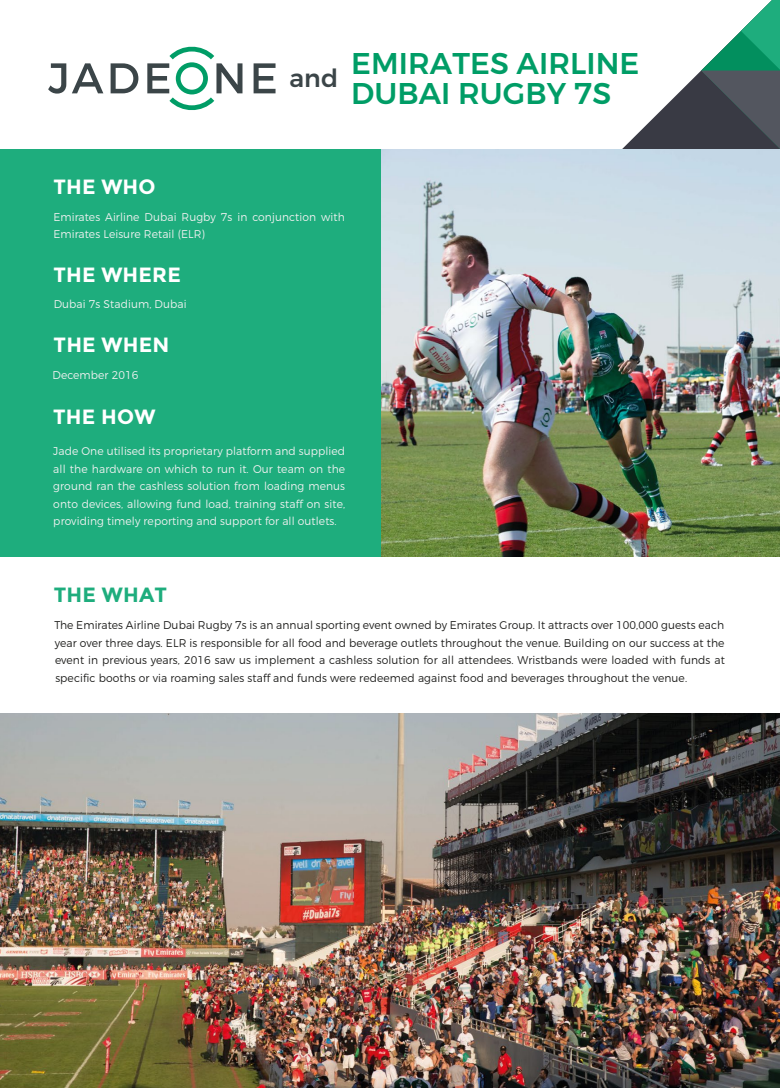
<style>
.page{position:relative;width:780px;height:1088px;background:#fff}
.page>*{position:absolute;margin:0;border:0;box-sizing:border-box;transform-origin:0 0}
.t1{font:500 30px/30px "Montserrat";letter-spacing:.005em;color:#009d66}
.t2{font:500 25px "Montserrat";color:#3b4548}
.t3{font:700 20.62px "Montserrat";letter-spacing:.01em;color:#fff}
.t4{font:700 20.62px "Montserrat";letter-spacing:.01em;color:#1ead7d}
.t5{font:300 11.25px/17.5px "Montserrat";letter-spacing:.01em;color:#1d1d1b;text-align:justify;scale:.95 1}
.t6{font:300 11.25px/17.5px "Montserrat";letter-spacing:.01em;color:#f1f1f1;scale:.95 1}
</style>
<div class="page">
<svg style="left:48px;top:63px;width:18px;height:31px"></svg>
<svg style="left:72px;top:63px;width:31px;height:30px"></svg>
<svg style="left:111px;top:63px;width:27px;height:30px"></svg>
<svg style="left:147px;top:46px;width:95px;height:64px"></svg>
<svg style="left:253px;top:63px;width:22px;height:30px"></svg>
<svg style="left:622px;top:0;width:158px;height:149px"></svg>
<div style="left:0;top:149px;width:780px;height:558px;background:#1ead7d"></div>
<div style="left:0;top:557px;width:780px;height:156px;background:#fff"></div>
<img style="left:381px;top:149px;width:399px;height:408px">
<img style="left:0;top:713px;width:779px;height:375px">
<h2 class="t2" style="left:289px;top:63px;width:50px">and</h2>
<h1 class="t1" style="left:351px;top:49px;width:290px">EMIRATES AIRLINE<br>DUBAI RUGBY 7S</h1>
<h3 class="t3" style="left:53px;top:174px;width:104px">THE WHO</h3>
<p class="t6" style="left:53px;top:208px;width:308px">Emirates Airline Dubai Rugby 7s in conjunction with<br>Emirates Leisure Retail (ELR)</p>
<h3 class="t3" style="left:53px;top:262px;width:129px">THE WHERE</h3>
<p class="t6" style="left:54px;top:295px;width:141px">Dubai 7s Stadium, Dubai</p>
<h3 class="t3" style="left:54px;top:332px;width:117px">THE WHEN</h3>
<p class="t6" style="left:52px;top:366px;width:92px">December 2016</p>
<h3 class="t3" style="left:53px;top:404px;width:104px">THE HOW</h3>
<p class="t6" style="left:53px;top:442px;width:309px;text-align:justify">Jade One utilised its proprietary platform and supplied all the hardware on which to run it. Our team on the ground ran the cashless solution from loading menus onto devices, allowing fund load, training staff on site, providing timely reporting and support for all outlets.</p>
<h3 class="t4" style="left:54px;top:583px;width:115px">THE WHAT</h3>
<p class="t5" style="left:55px;top:616px;width:707px">The Emirates Airline Dubai Rugby 7s is an annual sporting event owned by Emirates Group. It attracts over 100,000 guests each year over three days. ELR is responsible for all food and beverage outlets throughout the venue. Building on our success at the event in previous years, 2016 saw us implement a cashless solution for all attendees. Wristbands were loaded with funds at specific booths or via roaming sales staff and funds were redeemed against food and beverages throughout the venue.</p>
</div>
